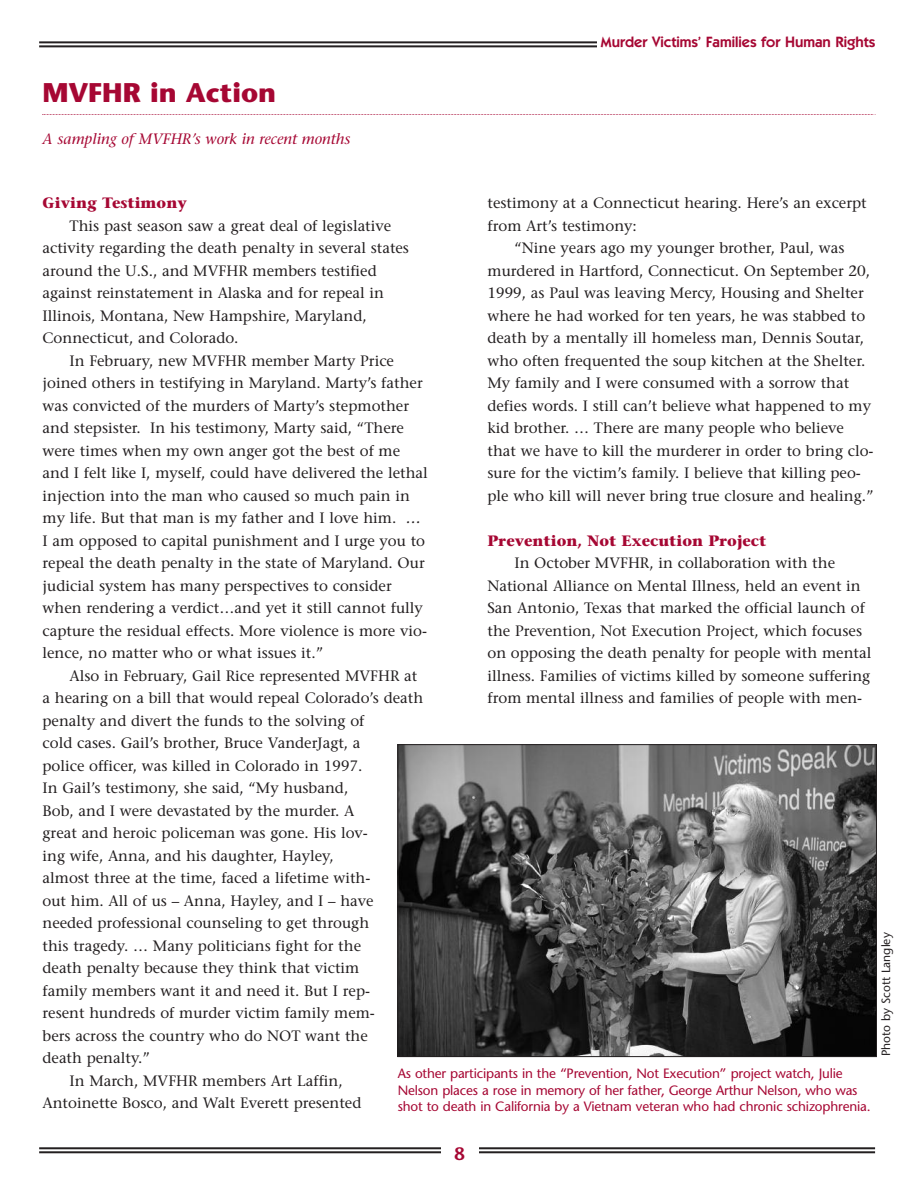
<style>
.page{position:relative;width:918px;height:1188px;background:#fff}
.page>*{position:absolute;margin:0;border:0;box-sizing:border-box;transform-origin:0 0}
.t1{font:700 27px "Stone Sans";color:#a60733}
.t2{font:600 18px "Stone Sans";color:#a60733}
.t3{font:15px/22.5px "Stone Serif";color:#231f20}
.t4{font:700 15px "Stone Serif";color:#a60733}
.t5{font:600 15px "Itc Kabel";color:#a60733}
.t6{font:italic 15px "Stone Serif";color:#a60733}
.t7{font:13.5px/16.2px "Stone Sans";letter-spacing:-.01em;color:#a60733}
.t8{font:12px "Stone Sans";color:#231f20}
.s1{font-style:italic}
</style>
<div class="page">
<hr style="left:39px;top:1147px;width:836px;height:2px;background:#231f20">
<hr style="left:39px;top:1151px;width:836px;height:2px;background:#231f20">
<div style="left:441px;top:1142px;width:37px;height:27px;background:#fff"></div>
<hr style="left:39px;top:41px;width:836px;height:2px;background:#231f20">
<hr style="left:39px;top:45px;width:836px;height:2px;background:#231f20">
<div style="left:598px;top:35px;width:279px;height:24px;background:#fff"></div>
<svg style="left:43px;top:114px;width:833px;height:1px"></svg>
<img style="left:400px;top:746px;width:475px;height:309px">
<div style="left:398px;top:744px;width:479px;height:313px;border:1px solid #231f20"></div>
<h1 class="t1" style="left:43px;top:82px;width:235px">MVFHR in Action</h1>
<p class="t6" style="left:43px;top:133px;width:310px">A sampling of MVFHR’s work in recent months</p>
<p class="t5" style="left:601px;top:37px;width:276px">Murder Victims’ Families for Human Rights</p>
<p class="t4" style="left:43px;top:197px;width:146px">Giving Testimony</p>
<p class="t3" style="left:43px;top:216px;width:368px;text-indent:27px">This past season saw a great deal of legislative activity regarding the death penalty in several states around the U.S., and MVFHR members testified against reinstatement in Alaska and for repeal in Illinois, Montana, New Hampshire, Maryland, Connecticut, and Colorado.</p>
<p class="t3" style="left:43px;top:351px;width:387px;text-indent:27px">In February, new MVFHR member Marty Price joined others in testifying in Maryland. Marty’s father was convicted of the murders of Marty’s stepmother and stepsister. In his testimony, Marty said, “There were times when my own anger got the best of me and I felt like I, myself, could have delivered the lethal injection into the man who caused so much pain in my life. But that man is my father and I love him. <span class="s1">… </span>I am opposed to capital punishment and I urge you to repeal the death penalty in the state of Maryland. Our judicial system has many perspectives to consider when rendering a verdict…and yet it still cannot fully capture the residual effects. More violence is more vio&shy;lence, no matter who or what issues it.”</p>
<p class="t3" style="left:70px;top:666px;width:349px">Also in February, Gail Rice represented MVFHR at</p>
<p class="t3" style="left:43px;top:688px;width:382px">a hearing on a bill that would repeal Colorado’s death</p>
<p class="t3" style="left:43px;top:711px;width:323px">penalty and divert the funds to the solving of</p>
<p class="t3" style="left:43px;top:733px;width:320px">cold cases. Gail’s brother, Bruce VanderJagt, a</p>
<p class="t3" style="left:43px;top:756px;width:322px">police officer, was killed in Colorado in 1997.</p>
<p class="t3" style="left:43px;top:778px;width:307px">In Gail’s testimony, she said, “My husband,</p>
<p class="t3" style="left:43px;top:801px;width:314px">Bob, and I were devastated by the murder. A</p>
<p class="t3" style="left:43px;top:823px;width:327px">great and heroic policeman was gone. His lov-</p>
<p class="t3" style="left:43px;top:846px;width:293px">ing wife, Anna, and his daughter, Hayley,</p>
<p class="t3" style="left:43px;top:868px;width:329px">almost three at the time, faced a lifetime with-</p>
<p class="t3" style="left:43px;top:891px;width:333px">out him. All of us – Anna, Hayley, and I – have</p>
<p class="t3" style="left:43px;top:913px;width:328px">needed professional counseling to get through</p>
<p class="t3" style="left:43px;top:936px;width:320px">this tragedy. … Many politicians fight for the</p>
<p class="t3" style="left:43px;top:958px;width:318px">death penalty because they think that victim</p>
<p class="t3" style="left:43px;top:981px;width:329px">family members want it and need it. But I rep-</p>
<p class="t3" style="left:43px;top:1003px;width:334px">resent hundreds of murder victim family mem-</p>
<p class="t3" style="left:43px;top:1026px;width:327px">bers across the country who do NOT want the</p>
<p class="t3" style="left:43px;top:1048px;width:109px">death penalty.”</p>
<p class="t3" style="left:70px;top:1071px;width:275px">In March, MVFHR members Art Laffin,</p>
<p class="t3" style="left:43px;top:1093px;width:320px">Antoinette Bosco, and Walt Everett presented</p>
<p class="t3" style="left:487px;top:193px;width:381px">testimony at a Connecticut hearing. Here’s an excerpt from Art’s testimony:</p>
<p class="t3" style="left:487px;top:238px;width:388px;text-indent:27px">“Nine years ago my younger brother, Paul, was murdered in Hartford, Connecticut. On September 20, 1999, as Paul was leaving Mercy, Housing and Shelter where he had worked for ten years, he was stabbed to death by a mentally ill homeless man, Dennis Soutar, who often frequented the soup kitchen at the Shelter.<br>My family and I were consumed with a sorrow that defies words. I still can’t believe what happened to my kid brother. … There are many people who believe that we have to kill the murderer in order to bring clo&shy;sure for the victim’s family. I believe that killing peo&shy;ple who kill will never bring true closure and healing.”</p>
<p class="t4" style="left:487px;top:535px;width:280px">Prevention, Not Execution Project</p>
<p class="t3" style="left:487px;top:553px;width:385px;text-indent:27px">In October MVFHR, in collaboration with the National Alliance on Mental Illness, held an event in San Antonio, Texas that marked the official launch of the Prevention, Not Execution Project, which focuses on opposing the death penalty for people with mental illness. Families of victims killed by someone suffering from mental illness and families of people with men-</p>
<p class="t7" style="left:398px;top:1067px;width:474px">As other participants in the “Prevention, Not Execution” project watch, Julie<br>Nelson places a rose in memory of her father, George Arthur Nelson, who was shot to death in California by a Vietnam veteran who had chronic schizophrenia.</p>
<p class="t8" style="left:881px;top:1056px;width:125px;rotate:-90deg">Photo by Scott Langley</p>
<p class="t2" style="left:454px;top:1147px;width:12px">8</p>
</div>
